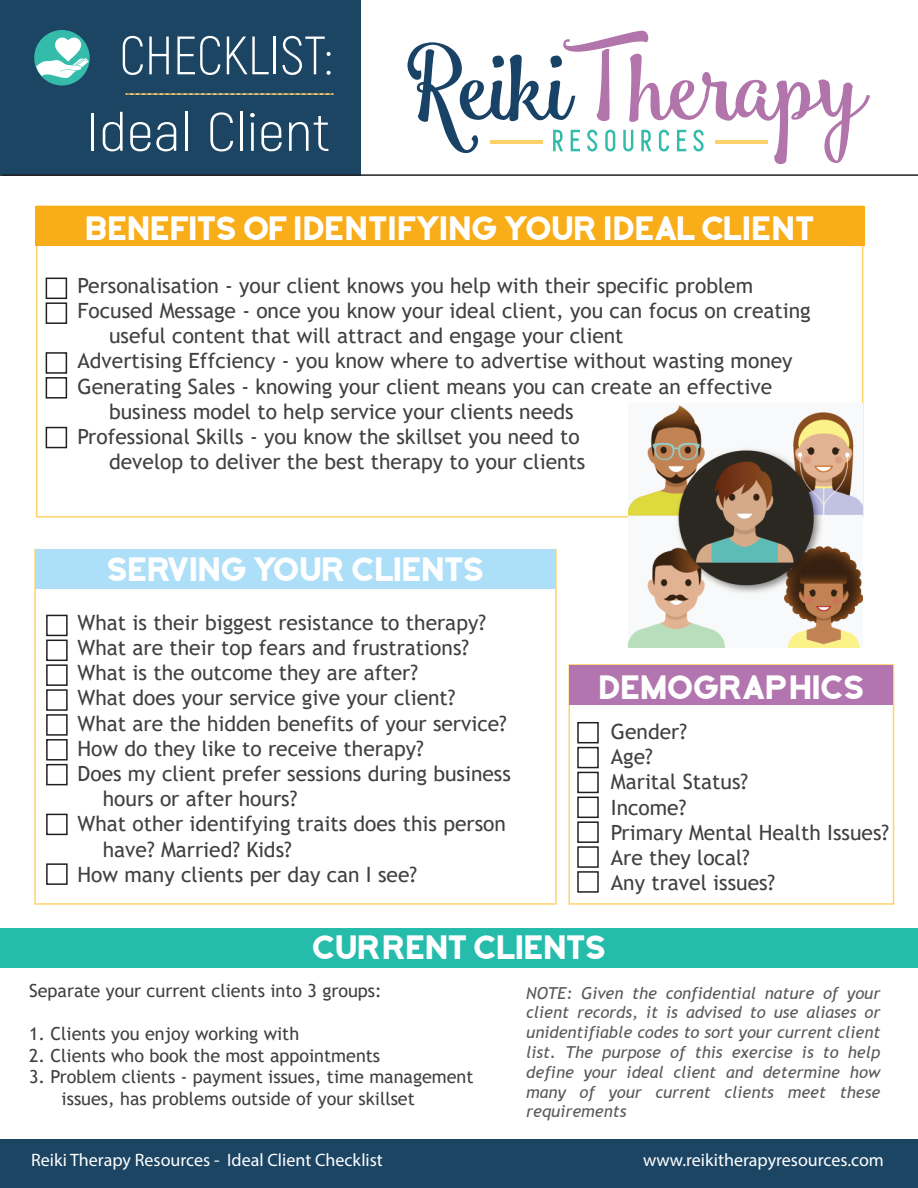
<style>
.page{position:relative;width:918px;height:1188px;background:#fff}
.page>*{position:absolute;margin:0;border:0;box-sizing:border-box;transform-origin:0 0}
.t1{font:300 54px/76.5px "Akrobat";color:#fff;text-align:right}
.t2{font:900 31.5px "Falco";color:#fff}
.t3{font:21px/25.2px "Trebuchet MS";color:#404041}
.t4{font:18px/21.6px "Trebuchet MS";color:#404041}
.t5{font:18px "Myriad Pro";color:#fff}
.t6{font:italic 16.5px/19.8px "Trebuchet MS";color:#58595b;text-align:justify}
</style>
<div class="page">
<div style="left:0;top:0;width:360px;height:175px;background:#1c4564"></div>
<div style="left:0;top:1139px;width:918px;height:49px;background:#1c4564"></div>
<div style="left:35px;top:31px;width:54px;height:54px;background:#34bbaa;border-radius:50%"></div>
<div style="left:34px;top:30px;width:56px;height:56px;border:2px solid #34bbaa;border-radius:50%"></div>
<svg style="left:36px;top:38px;width:53px;height:40px"></svg>
<hr style="left:2px;top:174px;width:916px;height:2px;background:#231f20">
<svg style="left:126px;top:93px;width:207px;height:2px"></svg>
<svg style="left:407px;top:31px;width:463px;height:133px"></svg>
<hr style="left:490px;top:140px;width:52px;height:3px;background:#fcd16a">
<hr style="left:715px;top:140px;width:52px;height:3px;background:#fcd16a">
<div style="left:36px;top:205px;width:827px;height:313px;background:#fff;border:2px solid #fdd36a"></div>
<div style="left:34px;top:549px;width:523px;height:356px;background:#fff;border:2px solid #fdd36a"></div>
<div style="left:569px;top:664px;width:325px;height:241px;background:#fff;border:2px solid #fdd36a"></div>
<div style="left:46px;top:615px;width:22px;height:21px;background:#fff;border:2px solid #231f20"></div>
<div style="left:46px;top:640px;width:22px;height:21px;background:#fff;border:2px solid #231f20"></div>
<div style="left:46px;top:664px;width:22px;height:22px;background:#fff;border:2px solid #231f20"></div>
<div style="left:46px;top:689px;width:22px;height:22px;background:#fff;border:2px solid #231f20"></div>
<div style="left:46px;top:714px;width:22px;height:22px;background:#fff;border:2px solid #231f20"></div>
<div style="left:46px;top:739px;width:22px;height:22px;background:#fff;border:2px solid #231f20"></div>
<div style="left:46px;top:764px;width:22px;height:21px;background:#fff;border:2px solid #231f20"></div>
<div style="left:46px;top:814px;width:22px;height:21px;background:#fff;border:2px solid #231f20"></div>
<div style="left:46px;top:863px;width:22px;height:22px;background:#fff;border:2px solid #231f20"></div>
<div style="left:46px;top:278px;width:21px;height:21px;background:#fff;border:2px solid #231f20"></div>
<div style="left:46px;top:302px;width:21px;height:22px;background:#fff;border:2px solid #231f20"></div>
<div style="left:46px;top:352px;width:21px;height:22px;background:#fff;border:2px solid #231f20"></div>
<div style="left:46px;top:377px;width:21px;height:22px;background:#fff;border:2px solid #231f20"></div>
<div style="left:46px;top:427px;width:21px;height:21px;background:#fff;border:2px solid #231f20"></div>
<div style="left:35px;top:206px;width:829px;height:40px;background:#f8ad19"></div>
<div style="left:570px;top:665px;width:323px;height:40px;background:#b275af"></div>
<div style="left:35px;top:549px;width:521px;height:40px;background:#aedff8"></div>
<div style="left:0;top:928px;width:918px;height:40px;background:#26bcac"></div>
<div style="left:577px;top:722px;width:22px;height:21px;background:#fff;border:2px solid #231f20"></div>
<div style="left:577px;top:747px;width:22px;height:21px;background:#fff;border:2px solid #231f20"></div>
<div style="left:577px;top:772px;width:22px;height:21px;background:#fff;border:2px solid #231f20"></div>
<div style="left:577px;top:797px;width:22px;height:21px;background:#fff;border:2px solid #231f20"></div>
<div style="left:577px;top:821px;width:22px;height:22px;background:#fff;border:2px solid #231f20"></div>
<div style="left:577px;top:846px;width:22px;height:22px;background:#fff;border:2px solid #231f20"></div>
<div style="left:577px;top:871px;width:22px;height:22px;background:#fff;border:2px solid #231f20"></div>
<img style="left:629px;top:404px;width:234px;height:244px">
<h1 class="t1" style="left:87px;top:17px;width:248px">CHECKLIST:<br>Ideal Client</h1>
<h2 class="t2" style="left:85px;top:213px;width:730px">BENEFITS OF IDENTIFYING YOUR IDEAL CLIENT</h2>
<p class="t3" style="left:78px;top:273px;width:677px">Personalisation - your client knows you help with their specific problem</p>
<p class="t3" style="left:78px;top:298px;width:735px">Focused Message - once you know your ideal client, you can focus on creating</p>
<p class="t3" style="left:109px;top:323px;width:516px">useful content that will attract and engage your client</p>
<p class="t3" style="left:78px;top:348px;width:717px">Advertising Effciency - you know where to advertise without wasting money</p>
<p class="t3" style="left:78px;top:373px;width:696px">Generating Sales - knowing your client means you can create an effective</p>
<p class="t3" style="left:109px;top:399px;width:466px">business model to help service your clients needs</p>
<p class="t3" style="left:78px;top:424px;width:504px">Professional Skills - you know the skillset you need to</p>
<p class="t3" style="left:109px;top:449px;width:478px">develop to deliver the best therapy to your clients</p>
<h2 class="t2" style="left:107px;top:554px;width:379px">SERVING YOUR CLIENTS</h2>
<p class="t3" style="left:78px;top:610px;width:410px">What is their biggest resistance to therapy?</p>
<p class="t3" style="left:78px;top:635px;width:393px">What are their top fears and frustrations?</p>
<p class="t3" style="left:78px;top:660px;width:342px">What is the outcome they are after?</p>
<p class="t3" style="left:78px;top:685px;width:380px">What does your service give your client?</p>
<p class="t3" style="left:78px;top:710px;width:431px">What are the hidden benefits of your service?</p>
<p class="t3" style="left:78px;top:736px;width:348px">How do they like to receive therapy?</p>
<p class="t3" style="left:78px;top:761px;width:435px">Does my client prefer sessions during business</p>
<p class="t3" style="left:103px;top:786px;width:196px">hours or after hours?</p>
<p class="t3" style="left:78px;top:811px;width:430px">What other identifying traits does this person</p>
<p class="t3" style="left:103px;top:836px;width:191px">have? Married? Kids?</p>
<p class="t3" style="left:78px;top:862px;width:341px">How many clients per day can I see?</p>
<h2 class="t2" style="left:599px;top:672px;width:267px">DEMOGRAPHICS</h2>
<p class="t3" style="left:611px;top:719px;width:280px">Gender?<br>Age?<br>Marital Status?<br>Income?<br>Primary Mental Health Issues?<br>Are they local?<br>Any travel issues?</p>
<h2 class="t2" style="left:312px;top:932px;width:295px">CURRENT CLIENTS</h2>
<p class="t4" style="left:29px;top:980px;width:354px">Separate your current clients into 3 groups:</p>
<p class="t4" style="left:29px;top:1023px;width:272px">1. Clients you enjoy working with</p>
<p class="t4" style="left:29px;top:1045px;width:353px">2. Clients who book the most appointments</p>
<p class="t4" style="left:62px;top:1066px;width:413px;text-indent:-33px">3. Problem clients - payment issues, time management issues, has problems outside of your skillset</p>
<p class="t6" style="left:526px;top:983px;width:356px">NOTE: Given the confidential nature of your client records, it is advised to use aliases or unidentifiable codes to sort your current client list. The purpose of this exercise is to help define your ideal client and determine how many of your current clients meet these requirements</p>
<p class="t5" style="left:31px;top:1149px;width:353px">Reiki Therapy Resources - Ideal Client Checklist</p>
<p class="t5" style="left:643px;top:1149px;width:242px">www.reikitherapyresources.com</p>
</div>
